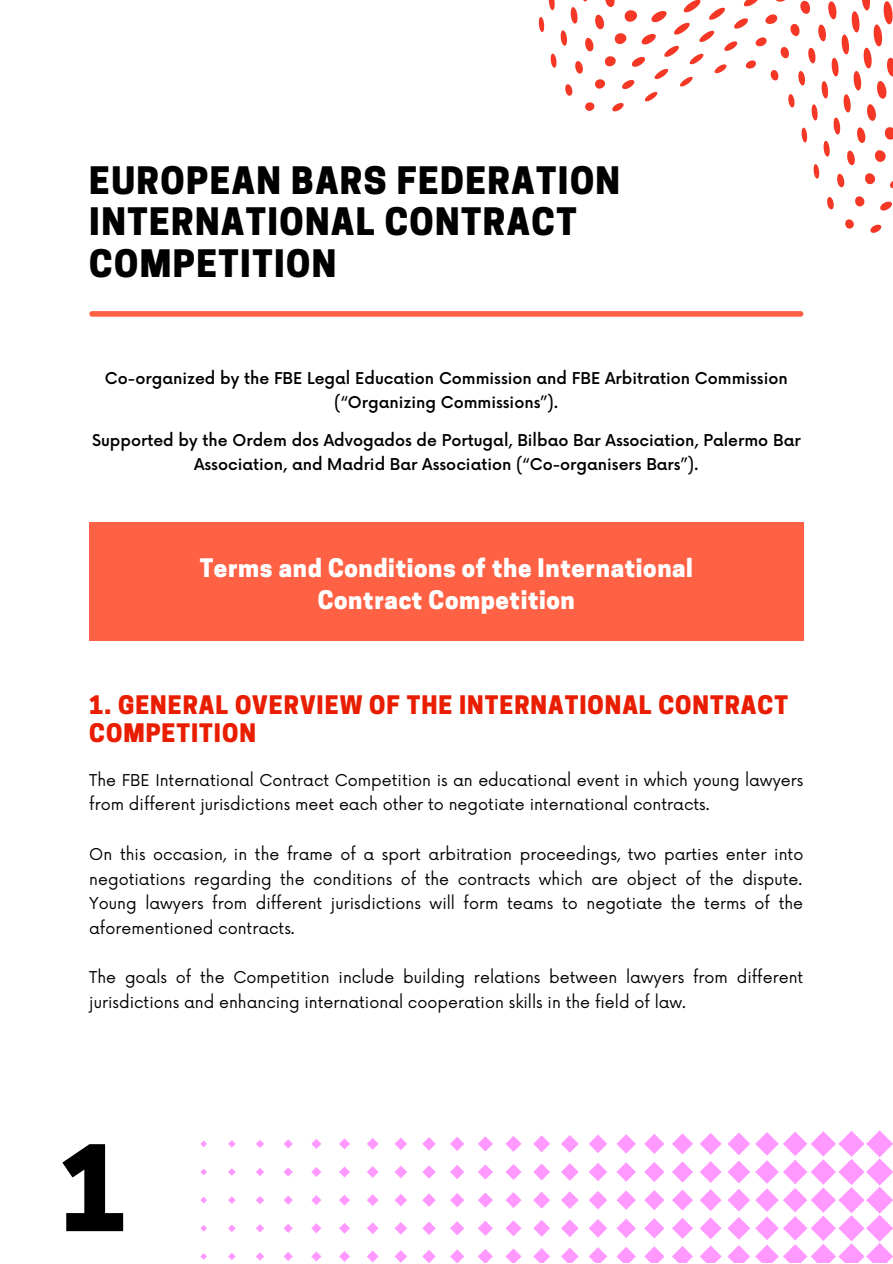
<style>
.page{position:relative;width:893px;height:1264px;background:#fff}
.page>*{position:absolute;margin:0;border:0;box-sizing:border-box;transform-origin:0 0}
.t1{font:800 111.45px "Cooper Hewitt";color:#000}
.t2{font:800 35.55px/41.5px "Cooper Hewitt";letter-spacing:.04em;color:#000}
.t3{font:800 24px/32.5px "Cooper Hewitt";letter-spacing:.025em;color:#fff;text-align:center}
.t4{font:800 24px/28px "Cooper Hewitt";letter-spacing:.04em;color:#e91d00}
.t5{font:15.9px/24.8px "Now";color:#000}
.t6{font:500 15.9px/24.8px "Now";color:#000;text-align:center}
</style>
<div class="page">
<div style="left:92px;top:311px;width:708px;height:6px;background:#ff6145"></div>
<div style="left:89px;top:522px;width:714px;height:118px;background:#ff6145"></div>
<svg style="left:200px;top:1130px;width:692px;height:132px"></svg>
<svg style="left:318px;top:0;width:574px;height:317px"></svg>
<p class="t2" style="left:89px;top:164px;width:532px">EUROPEAN BARS FEDERATION</p>
<p class="t2" style="left:89px;top:206px;width:489px">INTERNATIONAL CONTRACT<br>COMPETITION</p>
<p class="t6" style="left:105px;top:366px;width:684px">Co-organized by the FBE Legal Education Commission and FBE Arbitration Commission (“Organizing Commissions”).</p>
<p class="t6" style="left:92px;top:428px;width:710px">Supported by the Ordem dos Advogados de Portugal, Bilbao Bar Association, Palermo Bar<br>Association, and Madrid Bar Association (“Co-organisers Bars”).</p>
<p class="t3" style="left:200px;top:554px;width:495px">Terms and Conditions of the International<br>Contract Competition</p>
<p class="t4" style="left:89px;top:694px;width:700px">1. GENERAL OVERVIEW OF THE INTERNATIONAL CONTRACT<br>COMPETITION</p>
<p class="t5" style="left:89px;top:768px;width:715px">The FBE International Contract Competition is an educational event in which young lawyers from different jurisdictions meet each other to negotiate international contracts.</p>
<p class="t5" style="left:89px;top:842px;width:715px;text-align:justify">On this occasion, in the frame of a sport arbitration proceedings, two parties enter into negotiations regarding the conditions of the contracts which are object of the dispute.<br>Young lawyers from different jurisdictions will form teams to negotiate the terms of the aforementioned contracts.</p>
<p class="t5" style="left:89px;top:966px;width:715px">The goals of the Competition include building relations between lawyers from different jurisdictions and enhancing international cooperation skills in the field of law.</p>
<p class="t1" style="left:60px;top:1147px;width:68px">1</p>
</div>
